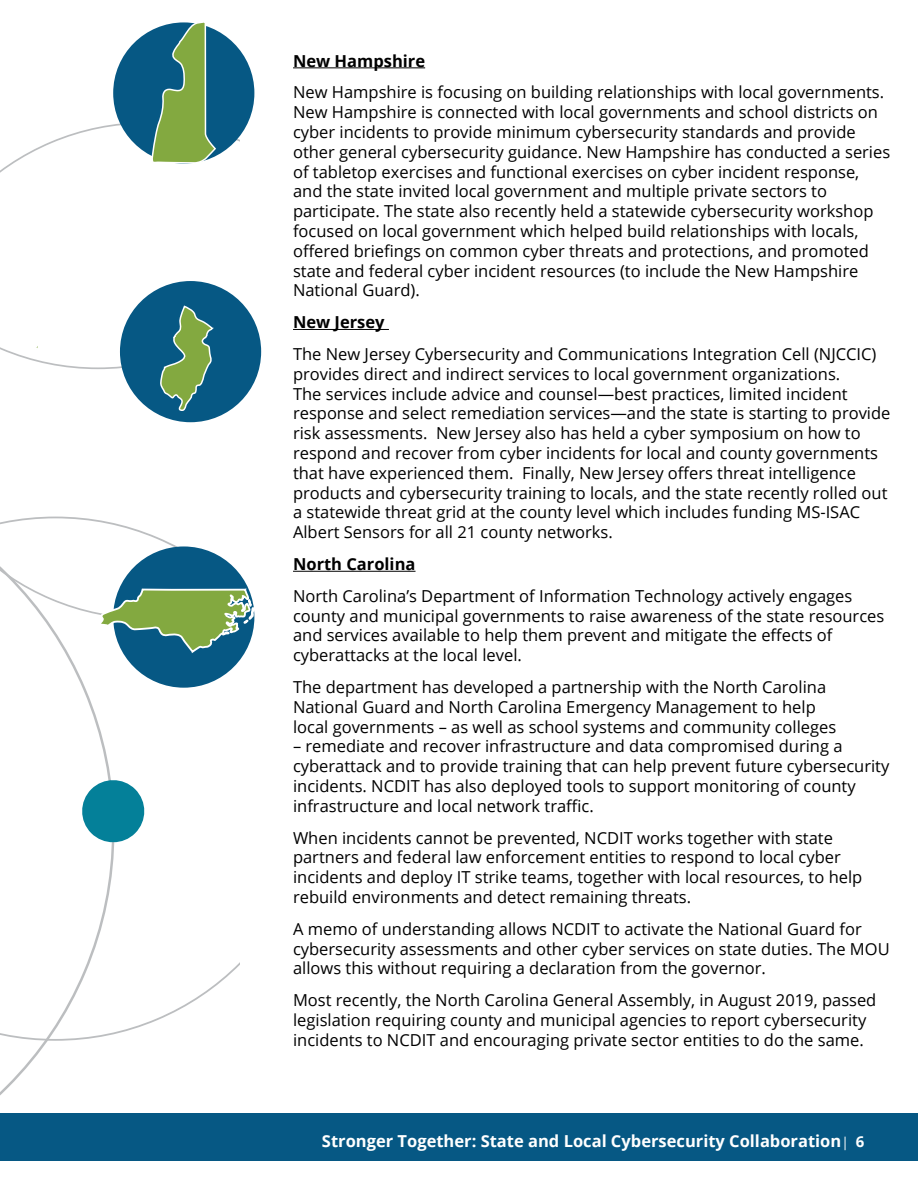
<style>
.page{position:relative;width:918px;height:1188px;background:#fff}
.page>*{position:absolute;margin:0;border:0;box-sizing:border-box;transform-origin:0 0}
.t1{font:16.5px/19.8px "Open Sans";color:#000}
.t2{font:700 16.5px "Open Sans";color:#fff}
.t3{font:700 16.5px "Open Sans";color:#000}
.s1{font-weight:400;font-size:13.5px}
.s2{font-size:15px}
</style>
<div class="page">
<div style="left:0;top:1114px;width:918px;height:47px;background:#065884"></div>
<hr style="left:293px;top:67px;width:132px;height:1px;background:#000">
<hr style="left:293px;top:329px;width:96px;height:1px;background:#000">
<hr style="left:293px;top:571px;width:123px;height:1px;background:#000">
<svg style="left:0;top:101px;width:240px;height:268px"></svg>
<svg style="left:114px;top:523px;width:126px;height:511px"></svg>
<svg style="left:0;top:516px;width:114px;height:598px"></svg>
<svg style="left:79px;top:777px;width:68px;height:68px"></svg>
<div style="left:113px;top:22px;width:141px;height:142px;background:#065884;border-radius:50%"></div>
<div style="left:113px;top:546px;width:141px;height:142px;background:#065884;border-radius:50%"></div>
<div style="left:120px;top:281px;width:141px;height:141px;background:#065884;border-radius:50%"></div>
<svg style="left:150px;top:22px;width:67px;height:142px"></svg>
<svg style="left:33px;top:343px;width:7px;height:9px"></svg>
<svg style="left:160px;top:305px;width:54px;height:106px"></svg>
<svg style="left:94px;top:580px;width:161px;height:86px"></svg>
<p class="t3" style="left:293px;top:49px;width:134px">New Hampshire</p>
<p class="t1" style="left:293px;top:82px;width:599px">New Hampshire is focusing on building relationships with local governments.<br>New Hampshire is connected with local governments and school districts on cyber incidents to provide minimum cybersecurity standards and provide other general cybersecurity guidance. New Hampshire has conducted a series of tabletop exercises and functional exercises on cyber incident response, and the state invited local government and multiple private sectors to participate. The state also recently held a statewide cybersecurity workshop focused on local government which helped build relationships with locals, offered briefings on common cyber threats and protections, and promoted state and federal cyber incident resources (to include the New Hampshire National Guard).</p>
<p class="t3" style="left:293px;top:311px;width:93px">New Jersey</p>
<p class="t1" style="left:293px;top:344px;width:599px">The New Jersey Cybersecurity and Communications Integration Cell (NJCCIC) provides direct and indirect services to local government organizations.<br>The services include advice and counsel—best practices, limited incident response and select remediation services—and the state is starting to provide risk assessments. New Jersey also has held a cyber symposium on how to respond and recover from cyber incidents for local and county governments that have experienced them. Finally, New Jersey offers threat intelligence products and cybersecurity training to locals, and the state recently rolled out a statewide threat grid at the county level which includes funding MS-ISAC Albert Sensors for all 21 county networks.</p>
<p class="t3" style="left:293px;top:552px;width:124px">North Carolina</p>
<p class="t1" style="left:293px;top:585px;width:593px">North Carolina’s Department of Information Technology actively engages county and municipal governments to raise awareness of the state resources and services available to help them prevent and mitigate the effects of cyberattacks at the local level.</p>
<p class="t1" style="left:293px;top:677px;width:545px">The department has developed a partnership with the North Carolina<br>National Guard and North Carolina Emergency Management to help local governments – as well as school systems and community colleges</p>
<p class="t1" style="left:293px;top:736px;width:598px">– remediate and recover infrastructure and data compromised during a cyberattack and to provide training that can help prevent future cybersecurity incidents. NCDIT has also deployed tools to support monitoring of county infrastructure and local network traffic.</p>
<p class="t1" style="left:293px;top:827px;width:571px">When incidents cannot be prevented, NCDIT works together with state partners and federal law enforcement entities to respond to local cyber incidents and deploy IT strike teams, together with local resources, to help rebuild environments and detect remaining threats.</p>
<p class="t1" style="left:293px;top:918px;width:598px">A memo of understanding allows NCDIT to activate the National Guard for cybersecurity assessments and other cyber services on state duties. The MOU allows this without requiring a declaration from the governor.</p>
<p class="t1" style="left:293px;top:990px;width:585px">Most recently, the North Carolina General Assembly, in August 2019, passed legislation requiring county and municipal agencies to report cybersecurity incidents to NCDIT and encouraging private sector entities to do the same.</p>
<p class="t2" style="left:322px;top:1129px;width:544px">Stronger Together: State and Local Cybersecurity Collaboration<span class="s1">|</span> <span class="s2">6</span></p>
</div>
